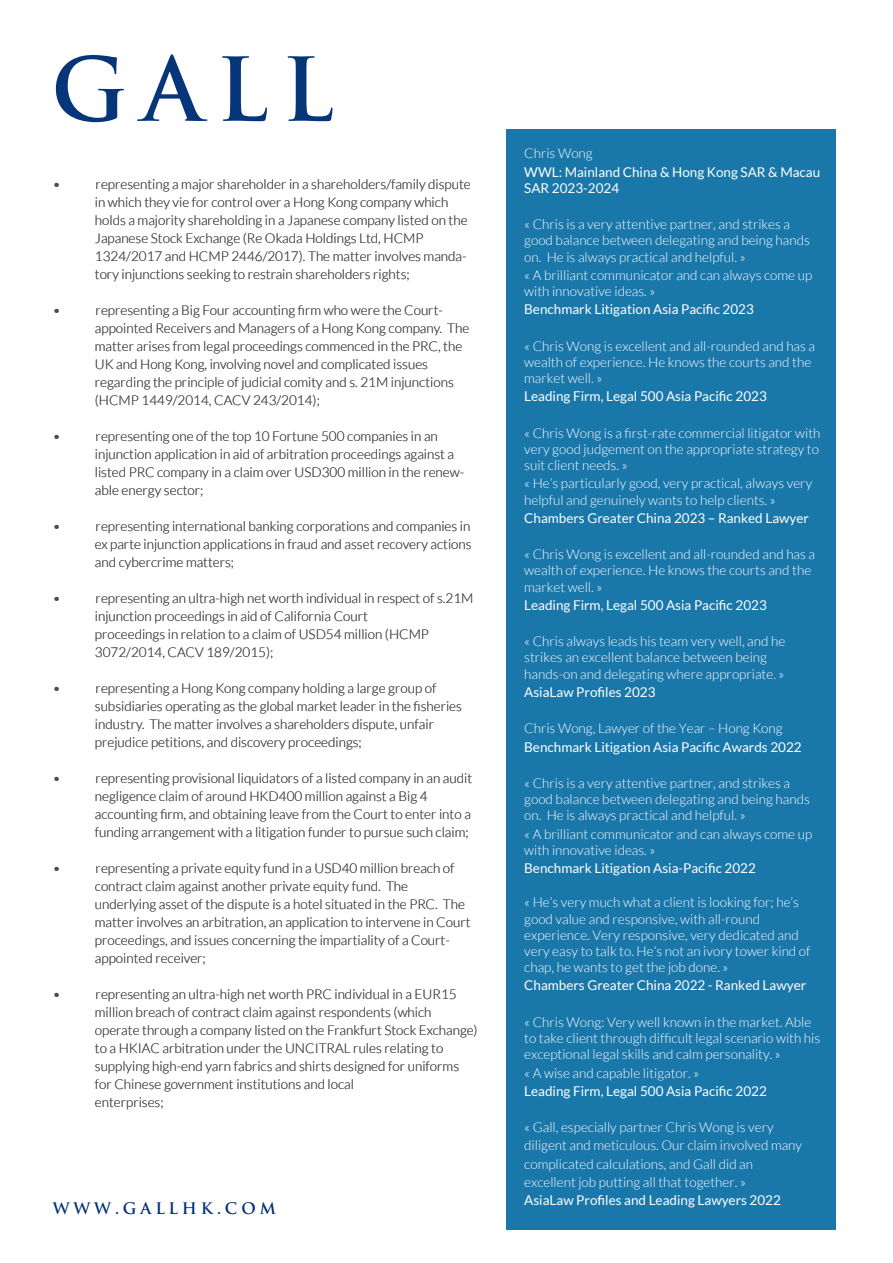
<style>
.page{position:relative;width:893px;height:1263px;background:#fff}
.page>*{position:absolute;margin:0;border:0;box-sizing:border-box;transform-origin:0 0}
.t1{font:600 15.6px "Trajan Pro 3";letter-spacing:.25em;color:#002f73}
.t2{font:300 13.5px/18px "Lato";color:#4d4d4d}
.t3{font:300 13.5px/16.2px "Lato";color:#fff}
.t4{font:13.5px/16.2px "Lato";color:#fff}
</style>
<div class="page">
<svg style="left:56px;top:55px;width:68px;height:67px"></svg>
<svg style="left:137px;top:54px;width:70px;height:67px"></svg>
<svg style="left:222px;top:56px;width:45px;height:65px"></svg>
<svg style="left:288px;top:56px;width:44px;height:65px"></svg>
<div style="left:506px;top:129px;width:330px;height:1101px;background:#1a77aa"></div>
<p class="t2" style="left:53px;top:175px;width:9px">•</p>
<p class="t2" style="left:95px;top:175px;width:377px">representing a major shareholder in a shareholders/family dispute in which they vie for control over a Hong Kong company which holds a majority shareholding in a Japanese company listed on the Japanese Stock Exchange (Re Okada Holdings Ltd, HCMP 1324/2017 and HCMP 2446/2017). The matter involves manda&shy;tory injunctions seeking to restrain shareholders rights;</p>
<p class="t2" style="left:53px;top:301px;width:9px">•</p>
<p class="t2" style="left:95px;top:301px;width:376px">representing a Big Four accounting firm who were the Court&shy;appointed Receivers and Managers of a Hong Kong company. The matter arises from legal proceedings commenced in the PRC, the UK and Hong Kong, involving novel and complicated issues regarding the principle of judicial comity and s. 21M injunctions (HCMP 1449/2014, CACV 243/2014);</p>
<p class="t2" style="left:53px;top:427px;width:9px">•</p>
<p class="t2" style="left:95px;top:427px;width:371px">representing one of the top 10 Fortune 500 companies in an injunction application in aid of arbitration proceedings against a listed PRC company in a claim over USD300 million in the renew&shy;able energy sector;</p>
<p class="t2" style="left:53px;top:517px;width:9px">•</p>
<p class="t2" style="left:95px;top:517px;width:378px;text-align:justify">representing international banking corporations and companies in ex parte injunction applications in fraud and asset recovery actions and cybercrime matters;</p>
<p class="t2" style="left:53px;top:589px;width:9px">•</p>
<p class="t2" style="left:95px;top:589px;width:380px">representing an ultra-high net worth individual in respect of s.21M injunction proceedings in aid of California Court<br>proceedings in relation to a claim of USD54 million (HCMP 3072/2014, CACV 189/2015);</p>
<p class="t2" style="left:53px;top:679px;width:9px">•</p>
<p class="t2" style="left:95px;top:679px;width:369px">representing a Hong Kong company holding a large group of subsidiaries operating as the global market leader in the fisheries industry. The matter involves a shareholders dispute, unfair prejudice petitions, and discovery proceedings;</p>
<p class="t2" style="left:53px;top:769px;width:9px">•</p>
<p class="t2" style="left:95px;top:769px;width:379px">representing provisional liquidators of a listed company in an audit negligence claim of around HKD400 million against a Big 4 accounting firm, and obtaining leave from the Court to enter into a funding arrangement with a litigation funder to pursue such claim;</p>
<p class="t2" style="left:53px;top:859px;width:9px">•</p>
<p class="t2" style="left:95px;top:859px;width:377px">representing a private equity fund in a USD40 million breach of contract claim against another private equity fund. The underlying asset of the dispute is a hotel situated in the PRC. The matter involves an arbitration, an application to intervene in Court proceedings, and issues concerning the impartiality of a Court&shy;appointed receiver;</p>
<p class="t2" style="left:53px;top:985px;width:9px">•</p>
<p class="t2" style="left:95px;top:985px;width:384px">representing an ultra-high net worth PRC individual in a EUR15 million breach of contract claim against respondents (which operate through a company listed on the Frankfurt Stock Exchange) to a HKIAC arbitration under the UNCITRAL rules relating to supplying high-end yarn fabrics and shirts designed for uniforms for Chinese government institutions and local<br>enterprises;</p>
<p class="t1" style="left:53px;top:1197px;width:225px">WWW.GALLHK.COM</p>
<p class="t3" style="left:524px;top:145px;width:70px">Chris Wong</p>
<p class="t4" style="left:524px;top:163px;width:297px">WWL: Mainland China &amp; Hong Kong SAR &amp; Macau<br>SAR 2023-2024</p>
<p class="t3" style="left:524px;top:216px;width:287px">« Chris is a very attentive partner, and strikes a good balance between delegating and being hands on. He is always practical and helpful. »</p>
<p class="t3" style="left:524px;top:267px;width:290px">« A brilliant communicator and can always come up with innovative ideas. »</p>
<p class="t4" style="left:524px;top:301px;width:231px">Benchmark Litigation Asia Pacific 2023</p>
<p class="t3" style="left:524px;top:338px;width:292px">« Chris Wong is excellent and all-rounded and has a wealth of experience. He knows the courts and the market well. »</p>
<p class="t4" style="left:524px;top:388px;width:244px">Leading Firm, Legal 500 Asia Pacific 2023</p>
<p class="t3" style="left:524px;top:425px;width:298px;text-align:justify">« Chris Wong is a first-rate commercial litigator with very good judgement on the appropriate strategy to suit client needs. »</p>
<p class="t3" style="left:524px;top:475px;width:289px">« He’s particularly good, very practical, always very helpful and genuinely wants to help clients. »</p>
<p class="t4" style="left:524px;top:510px;width:286px">Chambers Greater China 2023 – Ranked Lawyer</p>
<p class="t3" style="left:524px;top:546px;width:292px">« Chris Wong is excellent and all-rounded and has a wealth of experience. He knows the courts and the market well. »</p>
<p class="t4" style="left:524px;top:597px;width:244px">Leading Firm, Legal 500 Asia Pacific 2023</p>
<p class="t3" style="left:524px;top:633px;width:263px">« Chris always leads his team very well, and he strikes an excellent balance between being hands-on and delegating where appropriate. »</p>
<p class="t4" style="left:524px;top:684px;width:133px">AsiaLaw Profiles 2023</p>
<p class="t3" style="left:524px;top:720px;width:260px">Chris Wong, Lawyer of the Year – Hong Kong</p>
<p class="t4" style="left:524px;top:738px;width:279px">Benchmark Litigation Asia Pacific Awards 2022</p>
<p class="t3" style="left:524px;top:775px;width:287px">« Chris is a very attentive partner, and strikes a good balance between delegating and being hands on. He is always practical and helpful. »</p>
<p class="t3" style="left:524px;top:826px;width:290px">« A brilliant communicator and can always come up with innovative ideas. »</p>
<p class="t4" style="left:524px;top:860px;width:233px">Benchmark Litigation Asia-Pacific 2022</p>
<p class="t3" style="left:524px;top:894px;width:288px">« He’s very much what a client is looking for; he’s good value and responsive, with all-round experience. Very responsive, very dedicated and very easy to talk to. He’s not an ivory tower kind of chap, he wants to get the job done. »</p>
<p class="t4" style="left:524px;top:977px;width:283px">Chambers Greater China 2022 - Ranked Lawyer</p>
<p class="t3" style="left:524px;top:1014px;width:298px">« Chris Wong: Very well known in the market. Able to take client through difficult legal scenario with his exceptional legal skills and calm personality. »</p>
<p class="t3" style="left:524px;top:1065px;width:177px">« A wise and capable litigator. »</p>
<p class="t4" style="left:524px;top:1083px;width:244px">Leading Firm, Legal 500 Asia Pacific 2022</p>
<p class="t3" style="left:524px;top:1118px;width:279px;line-height:18.1px">« Gall, especially partner Chris Wong is very diligent and meticulous. Our claim involved many complicated calculations, and Gall did an excellent job putting all that together. »</p>
<p class="t4" style="left:524px;top:1192px;width:258px">AsiaLaw Profiles and Leading Lawyers 2022</p>
</div>
